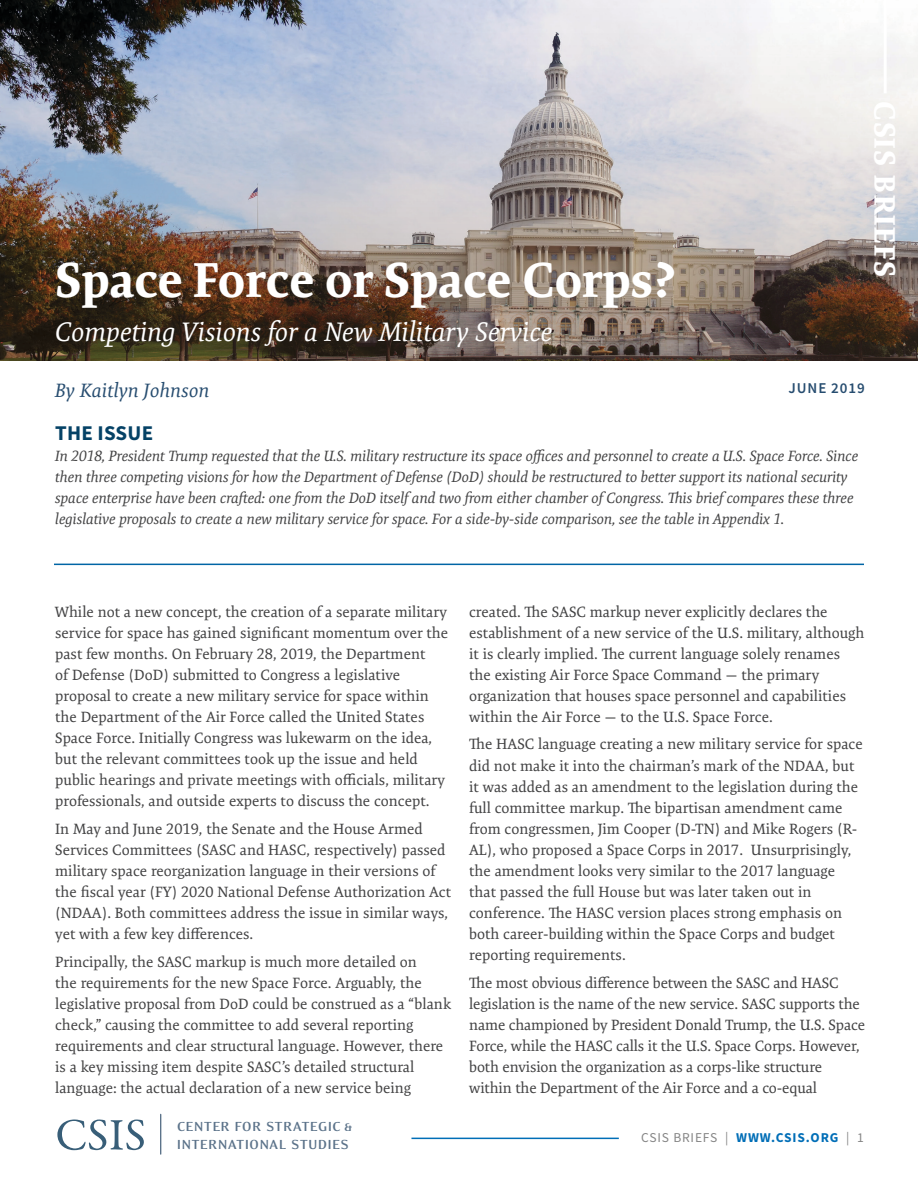
<style>
.page{position:relative;width:918px;height:1188px;background:#fff}
.page>*{position:absolute;margin:0;border:0;box-sizing:border-box;transform-origin:0 0}
.t1{font:700 49.5px "Expo Serif Pro";color:#fff}
.t2{font:700 30px "Expo Serif Pro";letter-spacing:.05em;color:#fff}
.t3{font:italic 27px "Expo Serif Pro";color:#fff}
.t4{font:700 21px "Source Sans Pro";letter-spacing:.01em;color:#054266}
.t5{font:italic 19.5px "Expo Serif Pro";letter-spacing:.01em;color:#274d70}
.t6{font:700 15.15px/17.7px "Eidetic Modern";letter-spacing:.01em;color:#5c738a}
.t7{font:15px/21px "Expo Serif Pro";color:#414142}
.t8{font:italic 15px/21px "Expo Serif Pro";letter-spacing:-.005em;color:#414142}
.t9{font:600 15px "Source Sans Pro";letter-spacing:.06em;color:#274d70}
.t10{font:13.5px "Source Sans Pro";letter-spacing:.06em;color:#858585}
.s1{font-weight:700;color:#006eb7}
</style>
<div class="page">
<hr style="left:411px;top:1138px;width:208px;height:1px;background:#006eb7">
<img style="left:0;top:0;width:918px;height:361px">
<hr style="left:884px;top:0;width:3px;height:93px;background:#fff">
<hr style="left:160px;top:1114px;width:1px;height:40px;background:#5c738a">
<hr style="left:366px;top:1114px;width:1px;height:40px;background:#5c738a">
<svg style="left:57px;top:1120px;width:87px;height:30px"></svg>
<hr style="left:54px;top:564px;width:810px;height:1px;background:#0065a5">
<h1 class="t1" style="left:55px;top:249px;width:622px">Space Force or Space Corps?</h1>
<h3 class="t3" style="left:55px;top:316px;width:499px">Competing Visions for a New Military Service</h3>
<h2 class="t2" style="left:903px;top:101px;width:178px;rotate:90deg">CSIS BRIEFS</h2>
<h3 class="t5" style="left:55px;top:378px;width:156px">By Kaitlyn Johnson</h3>
<p class="t9" style="left:789px;top:379px;width:78px">JUNE 2019</p>
<h3 class="t4" style="left:55px;top:419px;width:99px">THE ISSUE</h3>
<p class="t8" style="left:55px;top:445px;width:805px">In 2018, President Trump requested that the U.S. military restructure its space offices and personnel to create a U.S. Space Force. Since then three competing visions for how the Department of Defense (DoD) should be restructured to better support its national security space enterprise have been crafted: one from the DoD itself and two from either chamber of Congress. This brief compares these three legislative proposals to create a new military service for space. For a side-by-side comparison, see the table in Appendix 1.</p>
<p class="t7" style="left:55px;top:601px;width:395px">While not a new concept, the creation of a separate military service for space has gained significant momentum over the past few months. On February 28, 2019, the Department<br>of Defense (DoD) submitted to Congress a legislative proposal to create a new military service for space within the Department of the Air Force called the United States Space Force. Initially Congress was lukewarm on the idea, but the relevant committees took up the issue and held public hearings and private meetings with officials, military professionals, and outside experts to discuss the concept.</p>
<p class="t7" style="left:55px;top:818px;width:397px">In May and June 2019, the Senate and the House Armed Services Committees (SASC and HASC, respectively) passed military space reorganization language in their versions of the fiscal year (FY) 2020 National Defense Authorization Act (NDAA). Both committees address the issue in similar ways, yet with a few key differences.</p>
<p class="t7" style="left:55px;top:951px;width:397px">Principally, the SASC markup is much more detailed on<br>the requirements for the new Space Force. Arguably, the legislative proposal from DoD could be construed as a “blank check,” causing the committee to add several reporting requirements and clear structural language. However, there is a key missing item despite SASC’s detailed structural language: the actual declaration of a new service being</p>
<p class="t6" style="left:177px;top:1118px;width:177px">CENTER FOR STRATEGIC &amp;<br>INTERNATIONAL STUDIES</p>
<p class="t7" style="left:469px;top:601px;width:397px">created. The SASC markup never explicitly declares the establishment of a new service of the U.S. military, although it is clearly implied. The current language solely renames the existing Air Force Space Command — the primary organization that houses space personnel and capabilities within the Air Force — to the U.S. Space Force.</p>
<p class="t7" style="left:469px;top:734px;width:395px">The HASC language creating a new military service for space did not make it into the chairman’s mark of the NDAA, but it was added as an amendment to the legislation during the full committee markup. The bipartisan amendment came from congressmen, Jim Cooper (D-TN) and Mike Rogers (R-AL), who proposed a Space Corps in 2017. Unsurprisingly, the amendment looks very similar to the 2017 language that passed the full House but was later taken out in conference. The HASC version places strong emphasis on both career-building within the Space Corps and budget reporting requirements.</p>
<p class="t7" style="left:469px;top:972px;width:397px">The most obvious difference between the SASC and HASC legislation is the name of the new service. SASC supports the name championed by President Donald Trump, the U.S. Space Force, while the HASC calls it the U.S. Space Corps. However, both envision the organization as a corps-like structure within the Department of the Air Force and a co-equal</p>
<p class="t10" style="left:641px;top:1129px;width:224px">CSIS BRIEFS | <span class="s1">WWW.CSIS.ORG</span> | 1</p>
</div>
